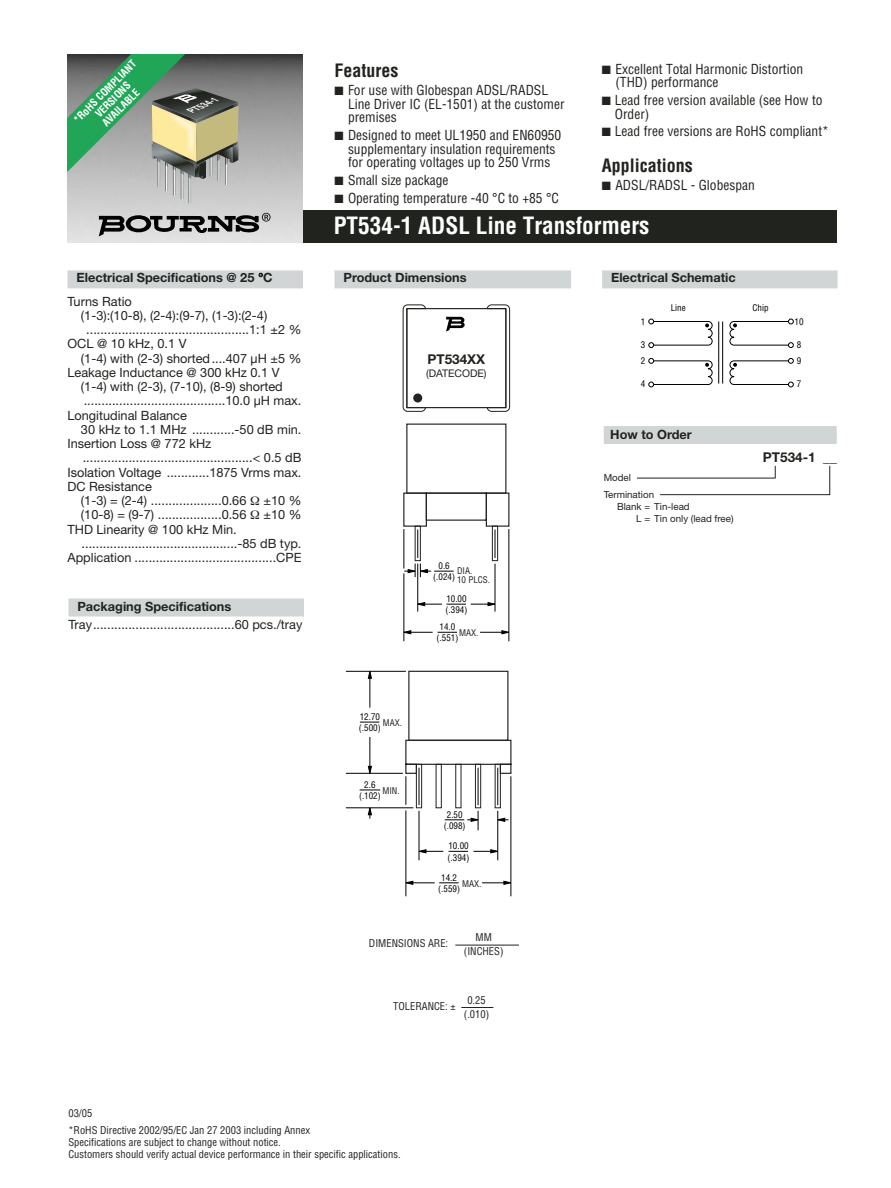
<style>
.page{position:relative;width:891px;height:1188px;background:#fff}
.page>*{position:absolute;margin:0;border:0;box-sizing:border-box;transform-origin:0 0}
.t1{font:700 condensed 23.25px "Helvetica";color:#fff}
.t2{font:700 condensed 18px "Helvetica";color:#20231e}
.t3{font:condensed 13.5px/13.5px "Helvetica";color:#20231e}
.t4{font:700 13.5px "Helvetica Neue";color:#20231e}
.t5{font:12.75px "Helvetica Neue";color:#20231e}
.t6{font:700 12.75px "Helvetica Neue";color:#20231e}
.t7{font:condensed 10.5px/14.1px "Helvetica";color:#20231e;text-align:center}
.t8{font:700 condensed 10.5px/11.2px "Helvetica";color:#fff;text-align:center}
.t9{font:10.5px "Helvetica Neue";color:#20231e}
.t10{font:9.75px/16.5px "Helvetica Neue";color:#20231e}
.t11{font:condensed 9px/11.2px "Helvetica";color:#000;text-align:center}
.t12{font:condensed 9px/9.8px "Helvetica";color:#20231e}
.t13{font:italic 700 7.8px "Helvetica";color:#fff}
</style>
<div class="page">
<div style="left:297px;top:210px;width:540px;height:33px;background:#20231e"></div>
<hr style="left:455px;top:945px;width:64px;height:1px;background:#20231e">
<hr style="left:461px;top:1007px;width:32px;height:1px;background:#20231e">
<img style="left:68px;top:54px;width:235px;height:189px">
<svg style="left:99px;top:213px;width:172px;height:23px;background:#838383"></svg>
<div style="left:68px;top:270px;width:235px;height:18px;background:#d1d5d6"></div>
<div style="left:334px;top:270px;width:237px;height:18px;background:#d1d5d6"></div>
<hr style="left:417px;top:564px;width:1px;height:48px;background:#000">
<hr style="left:495px;top:564px;width:1px;height:48px;background:#000">
<hr style="left:404px;top:573px;width:1px;height:68px;background:#000">
<hr style="left:509px;top:529px;width:1px;height:112px;background:#000">
<svg style="left:480px;top:630px;width:30px;height:4px"></svg>
<svg style="left:402px;top:304px;width:108px;height:273px"></svg>
<svg style="left:417px;top:602px;width:79px;height:4px"></svg>
<svg style="left:403px;top:630px;width:54px;height:4px"></svg>
<div style="left:602px;top:270px;width:236px;height:18px;background:#d1d5d6"></div>
<svg style="left:729px;top:318px;width:65px;height:30px"></svg>
<svg style="left:729px;top:358px;width:65px;height:30px"></svg>
<svg style="left:648px;top:318px;width:65px;height:30px"></svg>
<svg style="left:648px;top:358px;width:65px;height:30px"></svg>
<hr style="left:718px;top:321px;width:1px;height:63px;background:#000">
<hr style="left:722px;top:321px;width:1px;height:63px;background:#000">
<div style="left:408px;top:671px;width:100px;height:70px;border:1px solid #20231e"></div>
<hr style="left:346px;top:671px;width:60px;height:1px;background:#000">
<hr style="left:346px;top:773px;width:57px;height:1px;background:#000">
<hr style="left:419px;top:811px;width:1px;height:49px;background:#000">
<hr style="left:511px;top:776px;width:1px;height:120px;background:#000">
<hr style="left:406px;top:810px;width:1px;height:86px;background:#000">
<hr style="left:498px;top:811px;width:1px;height:49px;background:#000">
<hr style="left:346px;top:808px;width:67px;height:1px;background:#000">
<svg style="left:368px;top:670px;width:4px;height:9px"></svg>
<hr style="left:369px;top:675px;width:1px;height:33px;background:#000">
<svg style="left:368px;top:807px;width:4px;height:12px"></svg>
<svg style="left:418px;top:849px;width:25px;height:4px"></svg>
<svg style="left:482px;top:881px;width:30px;height:4px"></svg>
<svg style="left:368px;top:766px;width:4px;height:8px"></svg>
<hr style="left:369px;top:737px;width:1px;height:33px;background:#000">
<svg style="left:360px;top:722px;width:19px;height:1px"></svg>
<svg style="left:405px;top:739px;width:107px;height:91px"></svg>
<svg style="left:449px;top:849px;width:50px;height:4px"></svg>
<svg style="left:405px;top:881px;width:54px;height:4px"></svg>
<svg style="left:360px;top:790px;width:20px;height:1px"></svg>
<div style="left:68px;top:599px;width:236px;height:18px;background:#d1d5d6"></div>
<svg style="left:68px;top:54px;width:171px;height:150px;background:#859e86"></svg>
<div style="left:604px;top:426px;width:233px;height:18px;background:#d1d5d6"></div>
<svg style="left:775px;top:466px;width:1px;height:12px"></svg>
<svg style="left:829px;top:466px;width:1px;height:28px"></svg>
<hr style="left:637px;top:478px;width:138px;height:1px;background:#20231e">
<hr style="left:660px;top:494px;width:170px;height:1px;background:#20231e">
<p class="t8" style="left:72px;top:118px;width:85px;rotate:-45deg">*RoHS COMPLIANT<br>VERSIONS<br>AVAILABLE</p>
<p class="t13" style="left:190px;top:107px;width:32px;rotate:-24deg">PT534-1</p>
<p class="t6" style="left:76px;top:273px;width:198px">Electrical Specifications @ 25 C</p>
<p class="t5" style="left:67px;top:297px;width:66px">Turns Ratio</p>
<p class="t5" style="left:81px;top:311px;width:188px">(1-3):(10-8), (2-4):(9-7), (1-3):(2-4)</p>
<p class="t5" style="left:86px;top:325px;width:217px">..............................................1:1 ±2 %</p>
<p class="t5" style="left:67px;top:339px;width:121px">OCL @ 10 kHz, 0.1 V</p>
<p class="t5" style="left:81px;top:354px;width:222px">(1-4) with (2-3) shorted....407 µH ±5 %</p>
<p class="t5" style="left:67px;top:368px;width:214px">Leakage Inductance @ 300 kHz 0.1 V</p>
<p class="t5" style="left:81px;top:382px;width:203px">(1-4) with (2-3), (7-10), (8-9) shorted</p>
<p class="t5" style="left:84px;top:396px;width:219px">........................................10.0 µH max.</p>
<p class="t5" style="left:67px;top:411px;width:121px">Longitudinal Balance</p>
<p class="t5" style="left:81px;top:425px;width:222px">30 kHz to 1.1 MHz ............-50 dB min.</p>
<p class="t5" style="left:67px;top:439px;width:145px">Insertion Loss @ 772 kHz</p>
<p class="t5" style="left:83px;top:453px;width:220px">................................................&lt; 0.5 dB</p>
<p class="t5" style="left:67px;top:468px;width:236px">Isolation Voltage ............1875 Vrms max.</p>
<p class="t5" style="left:67px;top:482px;width:86px">DC Resistance</p>
<p class="t5" style="left:81px;top:496px;width:167px">(1-3) = (2-4) ....................0.66</p>
<p class="t5" style="left:263px;top:496px;width:40px">±10 %</p>
<p class="t5" style="left:81px;top:510px;width:167px">(10-8) = (9-7) ..................0.56</p>
<p class="t5" style="left:263px;top:510px;width:40px">±10 %</p>
<p class="t5" style="left:67px;top:525px;width:171px">THD Linearity @ 100 kHz Min.</p>
<p class="t5" style="left:82px;top:539px;width:221px">............................................-85 dB typ.</p>
<p class="t5" style="left:67px;top:553px;width:235px">Application ........................................CPE</p>
<p class="t6" style="left:77px;top:601px;width:155px">Packaging Specifications</p>
<p class="t5" style="left:68px;top:620px;width:235px">Tray........................................60 pcs./tray</p>
<h2 class="t2" style="left:334px;top:64px;width:65px">Features</h2>
<p class="t3" style="left:348px;top:85px;width:218px;text-indent:-14px">■ For use with Globespan ADSL/RADSL<br>Line Driver IC (EL-1501) at the customer premises</p>
<p class="t3" style="left:334px;top:130px;width:228px;text-align:center">■ Designed to meet UL1950 and EN60950 supplementary insulation requirements<br>for operating voltages up to 250 Vrms</p>
<p class="t3" style="left:334px;top:175px;width:115px">■ Small size package</p>
<p class="t3" style="left:334px;top:193px;width:226px">■ Operating temperature -40 °C to +85 °C</p>
<p class="t3" style="left:615px;top:63px;width:189px;text-indent:-14px">■ Excellent Total Harmonic Distortion (THD) performance</p>
<p class="t3" style="left:615px;top:95px;width:209px;text-indent:-13px">■ Lead free version available (see How to<br>Order)</p>
<p class="t3" style="left:602px;top:126px;width:228px">■ Lead free versions are RoHS compliant*</p>
<h2 class="t2" style="left:602px;top:159px;width:92px">Applications</h2>
<p class="t3" style="left:602px;top:180px;width:154px">■ ADSL/RADSL - Globespan</p>
<h1 class="t1" style="left:334px;top:216px;width:317px">PT534-1 ADSL Line Transformers</h1>
<p class="t6" style="left:344px;top:273px;width:125px">Product Dimensions</p>
<p class="t4" style="left:427px;top:354px;width:59px">PT534XX</p>
<p class="t9" style="left:426px;top:369px;width:62px">(DATECODE)</p>
<p class="t11" style="left:433px;top:561px;width:23px">0.6 (.024)</p>
<p class="t11" style="left:446px;top:594px;width:23px;text-align:left">10.00 (.394)</p>
<p class="t11" style="left:437px;top:622px;width:23px">14.0 (.551)</p>
<p class="t12" style="left:457px;top:566px;width:35px">DIA.<br>10 PLCS.</p>
<p class="t12" style="left:459px;top:629px;width:21px">MAX.</p>
<p class="t6" style="left:611px;top:273px;width:126px">Electrical Schematic</p>
<p class="t11" style="left:671px;top:303px;width:17px">Line</p>
<p class="t11" style="left:641px;top:317px;width:6px">1</p>
<p class="t11" style="left:641px;top:337px;width:6px;line-height:16px;text-align:left">3<br>2</p>
<p class="t11" style="left:641px;top:379px;width:6px">4</p>
<p class="t6" style="left:610px;top:430px;width:83px">How to Order</p>
<p class="t10" style="left:604px;top:471px;width:52px">Model<br>Termination</p>
<p class="t10" style="left:636px;top:501px;width:99px;line-height:12px;text-indent:-19px">Blank = Tin-lead<br>L = Tin only (lead free)</p>
<p class="t11" style="left:753px;top:303px;width:18px">Chip</p>
<p class="t11" style="left:795px;top:317px;width:11px">10</p>
<p class="t11" style="left:797px;top:337px;width:6px;line-height:16px;text-align:left">8<br>9</p>
<p class="t11" style="left:797px;top:379px;width:6px">7</p>
<p class="t4" style="left:763px;top:452px;width:75px">PT534-1 __</p>
<p class="t11" style="left:359px;top:712px;width:23px;text-align:left">12.70 (.500)</p>
<p class="t12" style="left:383px;top:718px;width:21px">MAX.</p>
<p class="t11" style="left:359px;top:780px;width:23px">2.6 (.102)</p>
<p class="t12" style="left:382px;top:786px;width:19px">MIN.</p>
<p class="t11" style="left:444px;top:810px;width:23px">2.50 (.098)</p>
<p class="t11" style="left:448px;top:841px;width:23px;text-align:left">10.00 (.394)</p>
<p class="t12" style="left:462px;top:879px;width:21px">MAX.</p>
<p class="t11" style="left:438px;top:873px;width:23px">14.2 (.559)</p>
<p class="t7" style="left:369px;top:937px;width:81px">DIMENSIONS ARE:</p>
<p class="t7" style="left:464px;top:931px;width:41px">MM (INCHES)</p>
<p class="t7" style="left:393px;top:1000px;width:64px">TOLERANCE: ±</p>
<p class="t7" style="left:464px;top:994px;width:27px">0.25 (.010)</p>
<p class="t7" style="left:68px;top:1106px;width:243px;line-height:17.1px;text-align:left">03/05<br>*RoHS Directive 2002/95/EC Jan 27 2003 including Annex</p>
<p class="t7" style="left:68px;top:1137px;width:334px;line-height:12px;text-align:left">Specifications are subject to change without notice.<br>Customers should verify actual device performance in their specific applications.</p>
</div>
